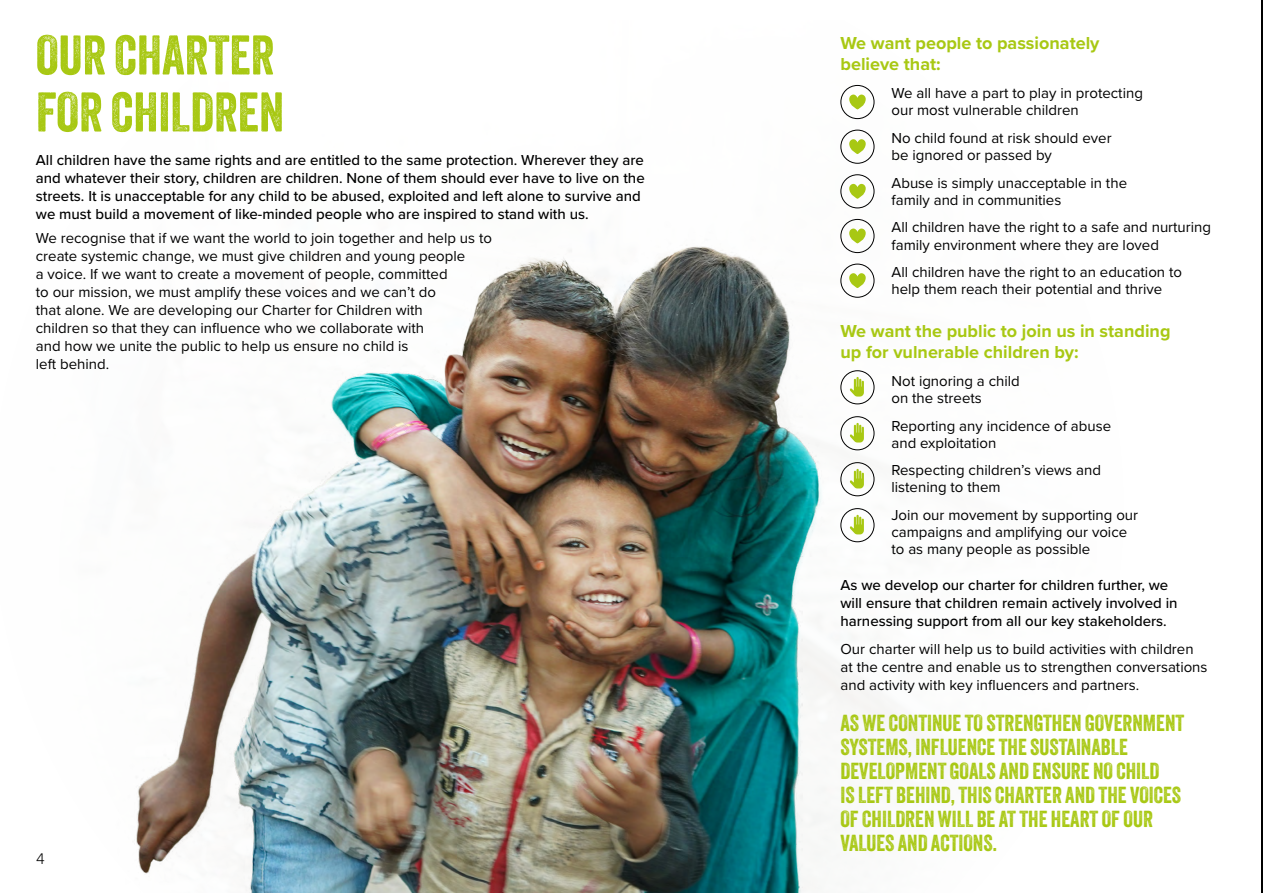
<style>
.page{position:relative;width:1263px;height:893px;background:#fff}
.page>*{position:absolute;margin:0;border:0;box-sizing:border-box;transform-origin:0 0}
.t1{font:54px/57px "Veneer";color:#a8c813}
.t2{font:22.5px/24px "Veneer";color:#a8c813}
.Green_Bullets{font:700 18px/21.3px "Proxima Nova";color:#a8c813}
.t3{font:300 15.9px "Proxima Nova";color:#000}
.Green_Bullets-2{font:15px/17.1px "Proxima Nova";color:#000}
.t4{font:500 15px/18px "Proxima Nova";color:#000}
</style>
<div class="page">
<img style="left:136px;top:218px;width:782px;height:675px">
<hr style="left:1261px;top:0;width:2px;height:893px;background:#000">
<svg style="left:849px;top:95px;width:17px;height:14px"></svg>
<div style="left:840px;top:85px;width:34px;height:34px;border:1px solid #000;border-radius:50%"></div>
<svg style="left:849px;top:139px;width:17px;height:15px"></svg>
<div style="left:840px;top:130px;width:34px;height:34px;border:1px solid #000;border-radius:50%"></div>
<svg style="left:849px;top:184px;width:17px;height:15px"></svg>
<div style="left:840px;top:174px;width:34px;height:34px;border:1px solid #000;border-radius:50%"></div>
<svg style="left:849px;top:229px;width:17px;height:14px"></svg>
<div style="left:840px;top:219px;width:34px;height:34px;border:1px solid #000;border-radius:50%"></div>
<svg style="left:849px;top:273px;width:17px;height:15px"></svg>
<div style="left:840px;top:264px;width:34px;height:34px;border:1px solid #000;border-radius:50%"></div>
<svg style="left:850px;top:377px;width:14px;height:20px"></svg>
<div style="left:840px;top:370px;width:34px;height:34px;border:1px solid #000;border-radius:50%"></div>
<svg style="left:850px;top:423px;width:14px;height:19px"></svg>
<div style="left:840px;top:416px;width:34px;height:34px;border:1px solid #000;border-radius:50%"></div>
<svg style="left:850px;top:469px;width:14px;height:19px"></svg>
<div style="left:840px;top:462px;width:34px;height:34px;border:1px solid #000;border-radius:50%"></div>
<svg style="left:850px;top:515px;width:14px;height:19px"></svg>
<div style="left:840px;top:508px;width:34px;height:34px;border:1px solid #000;border-radius:50%"></div>
<p class="t1" style="left:36px;top:26px;width:250px">OUR CHARTER<br>FOR CHILDREN</p>
<p class="t4" style="left:36px;top:150px;width:610px">All children have the same rights and are entitled to the same protection. Wherever they are and whatever their story, children are children. None of them should ever have to live on the streets. It is unacceptable for any child to be abused, exploited and left alone to survive and we must build a movement of like-minded people who are inspired to stand with us.</p>
<p class="Green_Bullets-2" style="left:36px;top:228px;width:458px;line-height:18px">We recognise that if we want the world to join together and help us to create systemic change, we must give children and young people<br>a voice. If we want to create a movement of people, committed<br>to our mission, we must amplify these voices and we can’t do<br>that alone. We are developing our Charter for Children with<br>children so that they can influence who we collaborate with<br>and how we unite the public to help us ensure no child is<br>left behind.</p>
<p class="t3" style="left:36px;top:847px;width:10px">4</p>
<h3 class="Green_Bullets" style="left:840px;top:32px;width:260px">We want people to passionately believe that:</h3>
<p class="Green_Bullets-2" style="left:891px;top:83px;width:253px">We all have a part to play in protecting our most vulnerable children</p>
<p class="Green_Bullets-2" style="left:891px;top:128px;width:222px">No child found at risk should ever be ignored or passed by</p>
<p class="Green_Bullets-2" style="left:891px;top:173px;width:237px">Abuse is simply unacceptable in the family and in communities</p>
<p class="Green_Bullets-2" style="left:891px;top:218px;width:321px">All children have the right to a safe and nurturing family environment where they are loved</p>
<p class="Green_Bullets-2" style="left:891px;top:263px;width:292px">All children have the right to an education to help them reach their potential and thrive</p>
<p class="Green_Bullets" style="left:840px;top:320px;width:331px">We want the public to join us in standing up for vulnerable children by:</p>
<p class="Green_Bullets-2" style="left:891px;top:372px;width:130px">Not ignoring a child on the streets</p>
<p class="Green_Bullets-2" style="left:891px;top:416px;width:221px">Reporting any incidence of abuse and exploitation</p>
<p class="Green_Bullets-2" style="left:891px;top:461px;width:211px">Respecting children’s views and listening to them</p>
<p class="Green_Bullets-2" style="left:891px;top:506px;width:248px">Join our movement by supporting our campaigns and amplifying our voice to as many people as possible</p>
<p class="t4" style="left:840px;top:575px;width:339px">As we develop our charter for children further, we will ensure that children remain actively involved in harnessing support from all our key stakeholders.</p>
<p class="Green_Bullets-2" style="left:840px;top:640px;width:368px;line-height:18px">Our charter will help us to build activities with children at the centre and enable us to strengthen conversations and activity with key influencers and partners.</p>
<p class="t2" style="left:840px;top:711px;width:345px">AS WE CONTINUE TO STRENGTHEN GOVERNMENT SYSTEMS, INFLUENCE THE SUSTAINABLE DEVELOPMENT GOALS AND ENSURE NO CHILD<br>IS LEFT BEHIND, THIS CHARTER AND THE VOICES OF CHILDREN WILL BE AT THE HEART OF OUR VALUES AND ACTIONS.</p>
</div>
